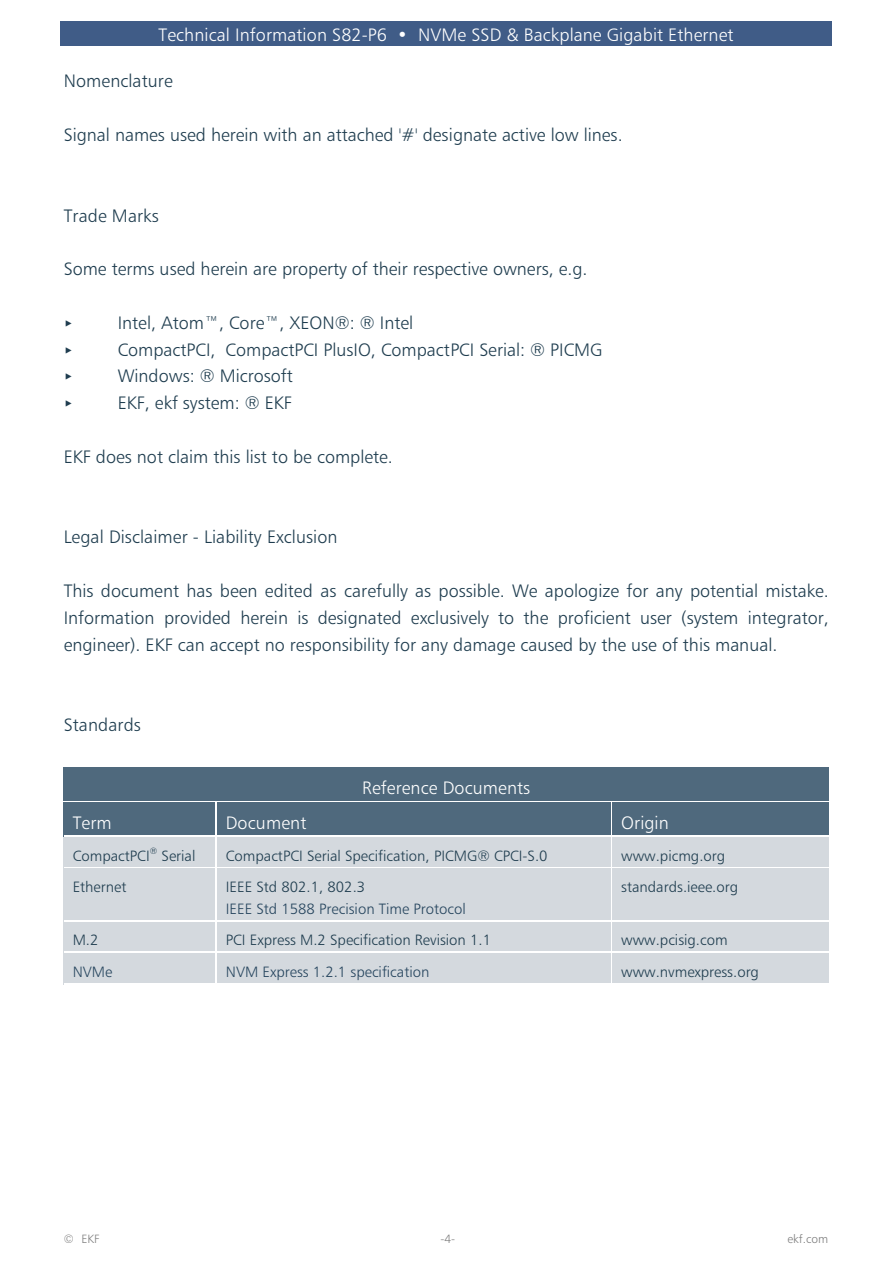
<style>
.page{position:relative;width:893px;height:1263px;background:#fff}
.page>*{position:absolute;margin:0;border:0;box-sizing:border-box;transform-origin:0 0}
.t1{font:18px/26.8px "Humanist 777 BT Light B";color:#1f3d4f}
.t2{font:18px "Humanist 777 BT Light B";letter-spacing:.005em;color:#fff}
.t3{font:15px "Humanist 777 BT Light B";color:#1f3d4f}
.t4{font:15px "Humanist 777 BT Light B";color:#26455e}
.t5{font:12px "Humanist 777 BT Light B";color:#808080}
</style>
<div class="page">
<div style="left:61px;top:21px;width:771px;height:24px;background:#405c87"></div>
<div style="left:64px;top:767px;width:765px;height:35px;background:#4f697d"></div>
<hr style="left:64px;top:801px;width:765px;height:1px;background:#fff">
<div style="left:64px;top:802px;width:153px;height:35px;background:#4f697d"></div>
<hr style="left:215px;top:802px;width:2px;height:35px;background:#fff">
<hr style="left:64px;top:836px;width:153px;height:1px;background:#fff">
<div style="left:217px;top:802px;width:395px;height:35px;background:#4f697d"></div>
<hr style="left:611px;top:802px;width:1px;height:35px;background:#fff">
<hr style="left:217px;top:836px;width:395px;height:1px;background:#fff">
<div style="left:612px;top:802px;width:217px;height:35px;background:#4f697d"></div>
<hr style="left:612px;top:836px;width:217px;height:1px;background:#fff">
<div style="left:64px;top:837px;width:153px;height:31px;background:#d4d9de"></div>
<hr style="left:215px;top:837px;width:2px;height:31px;background:#fff">
<hr style="left:64px;top:867px;width:153px;height:1px;background:#fff">
<div style="left:217px;top:837px;width:395px;height:31px;background:#d4d9de"></div>
<hr style="left:611px;top:837px;width:1px;height:31px;background:#fff">
<hr style="left:217px;top:867px;width:395px;height:1px;background:#fff">
<div style="left:612px;top:837px;width:217px;height:31px;background:#d4d9de"></div>
<hr style="left:612px;top:867px;width:217px;height:1px;background:#fff">
<div style="left:64px;top:868px;width:153px;height:54px;background:#d4d9de"></div>
<hr style="left:215px;top:868px;width:2px;height:54px;background:#fff">
<hr style="left:64px;top:920px;width:153px;height:2px;background:#fff">
<div style="left:217px;top:868px;width:395px;height:54px;background:#d4d9de"></div>
<hr style="left:611px;top:868px;width:1px;height:54px;background:#fff">
<hr style="left:217px;top:920px;width:395px;height:2px;background:#fff">
<div style="left:612px;top:868px;width:217px;height:54px;background:#d4d9de"></div>
<hr style="left:612px;top:920px;width:217px;height:2px;background:#fff">
<div style="left:64px;top:922px;width:153px;height:31px;background:#d4d9de"></div>
<hr style="left:215px;top:922px;width:2px;height:31px;background:#fff">
<hr style="left:64px;top:952px;width:153px;height:1px;background:#fff">
<div style="left:217px;top:922px;width:395px;height:31px;background:#d4d9de"></div>
<hr style="left:611px;top:922px;width:1px;height:31px;background:#fff">
<hr style="left:217px;top:952px;width:395px;height:1px;background:#fff">
<div style="left:612px;top:922px;width:217px;height:31px;background:#d4d9de"></div>
<hr style="left:612px;top:952px;width:217px;height:1px;background:#fff">
<div style="left:64px;top:953px;width:153px;height:31px;background:#d4d9de"></div>
<hr style="left:215px;top:953px;width:2px;height:31px;background:#fff">
<hr style="left:64px;top:983px;width:153px;height:1px;background:#fff">
<div style="left:217px;top:953px;width:395px;height:31px;background:#d4d9de"></div>
<hr style="left:611px;top:953px;width:1px;height:31px;background:#fff">
<hr style="left:217px;top:983px;width:395px;height:1px;background:#fff">
<div style="left:612px;top:953px;width:217px;height:31px;background:#d4d9de"></div>
<hr style="left:612px;top:983px;width:217px;height:1px;background:#fff">
<p class="t2" style="left:159px;top:28px;width:576px">Technical Information S82-P6 • NVMe SSD &amp; Backplane Gigabit Ethernet</p>
<p class="t1" style="left:64px;top:69px;width:111px">Nomenclature</p>
<p class="t1" style="left:64px;top:123px;width:560px">Signal names used herein with an attached '#' designate active low lines.</p>
<p class="t1" style="left:64px;top:203px;width:96px">Trade Marks</p>
<p class="t1" style="left:64px;top:257px;width:525px">Some terms used herein are property of their respective owners, e.g.</p>
<p class="t1" style="left:118px;top:311px;width:486px">Intel, Atom™, Core™, XEON®: ® Intel<br>CompactPCI, CompactPCI PlusIO, CompactPCI Serial: ® PICMG Windows: ® Microsoft<br>EKF, ekf system: ® EKF</p>
<p class="t1" style="left:64px;top:445px;width:331px">EKF does not claim this list to be complete.</p>
<p class="t1" style="left:64px;top:525px;width:275px">Legal Disclaimer - Liability Exclusion</p>
<p class="t1" style="left:64px;top:579px;width:767px;text-align:justify">This document has been edited as carefully as possible. We apologize for any potential mistake.<br>Information provided herein is designated exclusively to the proficient user (system integrator, engineer). EKF can accept no responsibility for any damage caused by the use of this manual.</p>
<p class="t1" style="left:64px;top:713px;width:79px">Standards</p>
<p class="t2" style="left:362px;top:780px;width:169px">Reference Documents</p>
<p class="t2" style="left:73px;top:815px;width:40px">Term</p>
<p class="t2" style="left:226px;top:815px;width:82px">Document</p>
<p class="t2" style="left:621px;top:815px;width:49px">Origin</p>
<p class="t3" style="left:73px;top:849px;width:124px">CompactPCI<sup>®</sup> Serial</p>
<p class="t3" style="left:226px;top:849px;width:323px">CompactPCI Serial Specification, PICMG® CPCI-S.0</p>
<p class="t3" style="left:621px;top:849px;width:105px">www.picmg.org</p>
<p class="t3" style="left:73px;top:880px;width:55px">Ethernet</p>
<p class="t3" style="left:226px;top:880px;width:141px">IEEE Std 802.1, 802.3</p>
<p class="t4" style="left:226px;top:903px;width:242px">IEEE Std 1588 Precision Time Protocol</p>
<p class="t3" style="left:621px;top:880px;width:118px">standards.ieee.org</p>
<p class="t3" style="left:73px;top:934px;width:27px">M.2</p>
<p class="t3" style="left:226px;top:934px;width:267px">PCI Express M.2 Specification Revision 1.1</p>
<p class="t3" style="left:621px;top:934px;width:108px">www.pcisig.com</p>
<p class="t4" style="left:73px;top:965px;width:41px">NVMe</p>
<p class="t4" style="left:226px;top:965px;width:205px">NVM Express 1.2.1 specification</p>
<p class="t3" style="left:621px;top:965px;width:139px">www.nvmexpress.org</p>
<p class="t5" style="left:64px;top:1234px;width:37px">© EKF</p>
<p class="t5" style="left:440px;top:1234px;width:16px">-4-</p>
<p class="t5" style="left:787px;top:1234px;width:42px">ekf.com</p>
</div>
